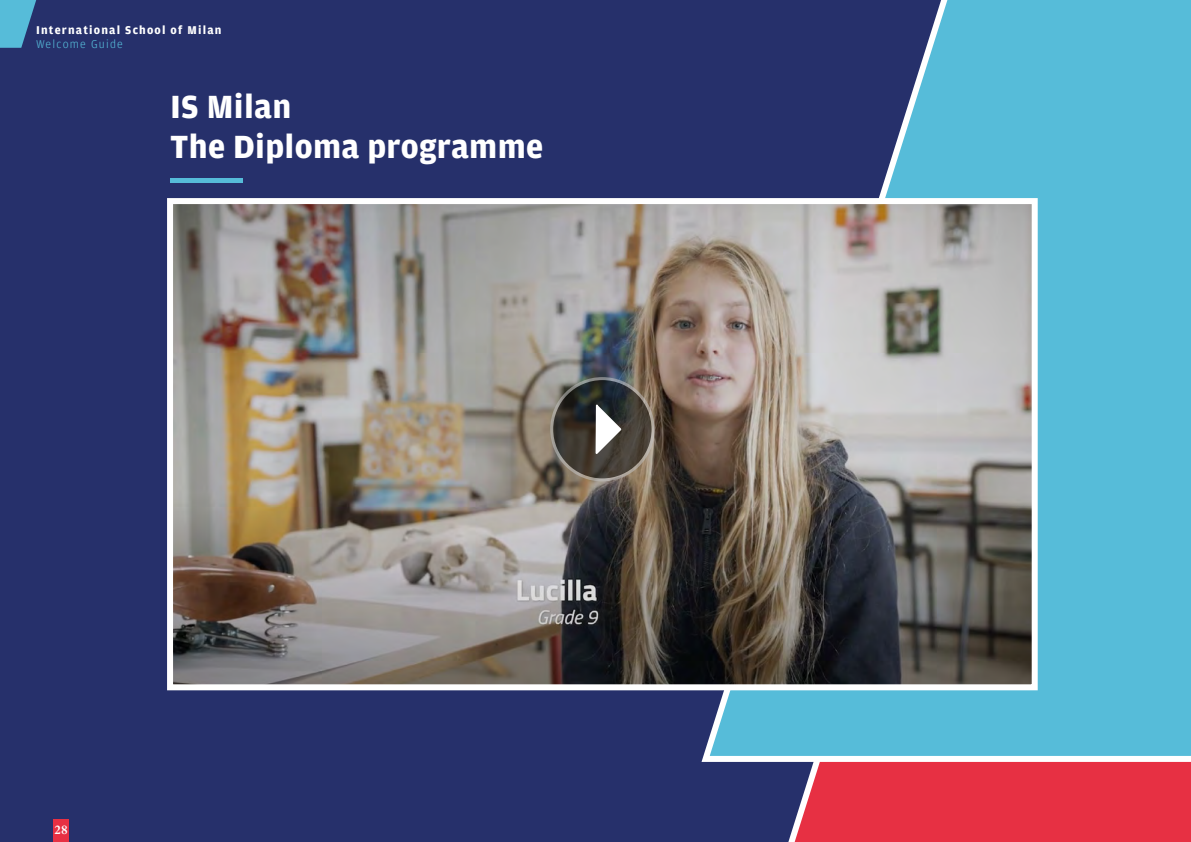
<style>
.page{position:relative;width:1191px;height:842px;background:#26306b}
.page>*{position:absolute;margin:0;border:0;box-sizing:border-box;transform-origin:0 0}
.t1{font:700 34.1px/40px "Amplitude";letter-spacing:.01em;color:#fff}
.t2{font:700 13.4px "Bembo Std";color:#fff}
.t3{font:700 12px "Amplitude";letter-spacing:.1em;color:#fff}
.t4{font:300 12px "Amplitude";letter-spacing:.1em;color:#56bcd9}
</style>
<div class="page">
<div style="left:788px;top:765px;width:403px;height:77px;background:#e73043"></div>
<hr style="left:170px;top:178px;width:72px;height:4px;background:#56bcd9">
<svg style="left:697px;top:0;width:494px;height:765px"></svg>
<img style="left:174px;top:205px;width:856px;height:478px">
<div style="left:167px;top:198px;width:870px;height:492px;border:6px solid #fff"></div>
<svg style="left:552px;top:379px;width:101px;height:101px"></svg>
<div style="left:550px;top:377px;width:104px;height:104px;border:3px solid #c2c2c2;border-radius:50%"></div>
<svg style="left:594px;top:403px;width:29px;height:55px"></svg>
<div style="left:54px;top:819px;width:15px;height:23px;background:#e73043"></div>
<svg style="left:0;top:0;width:36px;height:48px"></svg>
<p class="t3" style="left:36px;top:23px;width:187px">International School of Milan</p>
<p class="t4" style="left:36px;top:37px;width:88px">Welcome Guide</p>
<p class="t1" style="left:170px;top:87px;width:375px">IS Milan<br>The Diploma programme</p>
<p class="t2" style="left:55px;top:822px;width:15px">28</p>
</div>
